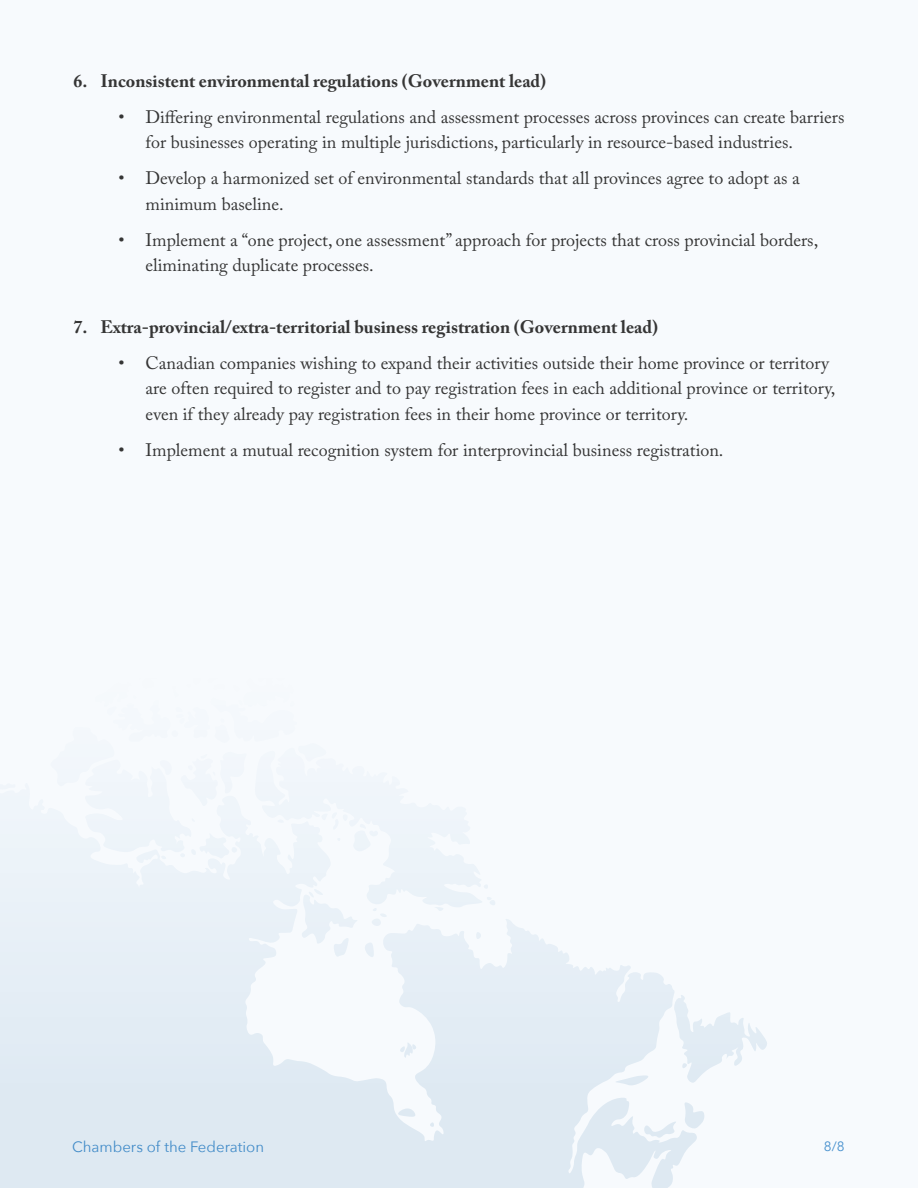
<style>
.page{position:relative;width:918px;height:1188px;background:#fff}
.page>*{position:absolute;margin:0;border:0;box-sizing:border-box;transform-origin:0 0}
.t1{font:18px/25.5px "Adobe Caslon Pro";color:#353535}
.t2{font:700 18px "Adobe Caslon Pro";color:#353535}
.t3{font:15px "Avenir Next";color:#458fcd}
.t4{font:13.5px "Avenir Next";color:#458fcd}
</style>
<div class="page">
<svg style="left:0;top:777px;width:768px;height:411px"></svg>
<svg style="left:484px;top:884px;width:4px;height:5px"></svg>
<svg style="left:486px;top:897px;width:10px;height:9px"></svg>
<svg style="left:434px;top:907px;width:10px;height:4px"></svg>
<svg style="left:476px;top:932px;width:5px;height:7px"></svg>
<svg style="left:50px;top:705px;width:345px;height:253px"></svg>
<svg style="left:398px;top:1108px;width:18px;height:9px"></svg>
<svg style="left:430px;top:1122px;width:5px;height:5px"></svg>
<svg style="left:400px;top:1043px;width:17px;height:15px"></svg>
<svg style="left:643px;top:1122px;width:34px;height:16px"></svg>
<svg style="left:683px;top:1102px;width:21px;height:27px"></svg>
<svg style="left:0;top:889px;width:373px;height:299px"></svg>
<svg style="left:615px;top:1075px;width:34px;height:11px"></svg>
<svg style="left:674px;top:995px;width:93px;height:88px"></svg>
<p class="t2" style="left:74px;top:70px;width:474px">6. Inconsistent environmental regulations (Government lead)</p>
<p class="t1" style="left:146px;top:104px;width:700px;text-indent:-27px">• Differing environmental regulations and assessment processes across provinces can create barriers for businesses operating in multiple jurisdictions, particularly in resource-based industries.</p>
<p class="t1" style="left:146px;top:165px;width:656px;text-indent:-27px">• Develop a harmonized set of environmental standards that all provinces agree to adopt as a minimum baseline.</p>
<p class="t1" style="left:146px;top:227px;width:674px;text-indent:-27px">• Implement a “one project, one assessment” approach for projects that cross provincial borders, eliminating duplicate processes.</p>
<p class="t2" style="left:74px;top:316px;width:586px">7. Extra-provincial/extra-territorial business registration (Government lead)</p>
<p class="t1" style="left:146px;top:350px;width:691px;text-indent:-27px">• Canadian companies wishing to expand their activities outside their home province or territory are often required to register and to pay registration fees in each additional province or territory, even if they already pay registration fees in their home province or territory.</p>
<p class="t1" style="left:118px;top:437px;width:607px">• Implement a mutual recognition system for interprovincial business registration.</p>
<p class="t3" style="left:72px;top:1134px;width:194px">Chambers of the Federation</p>
<p class="t4" style="left:824px;top:1134px;width:22px">8/8</p>
</div>
